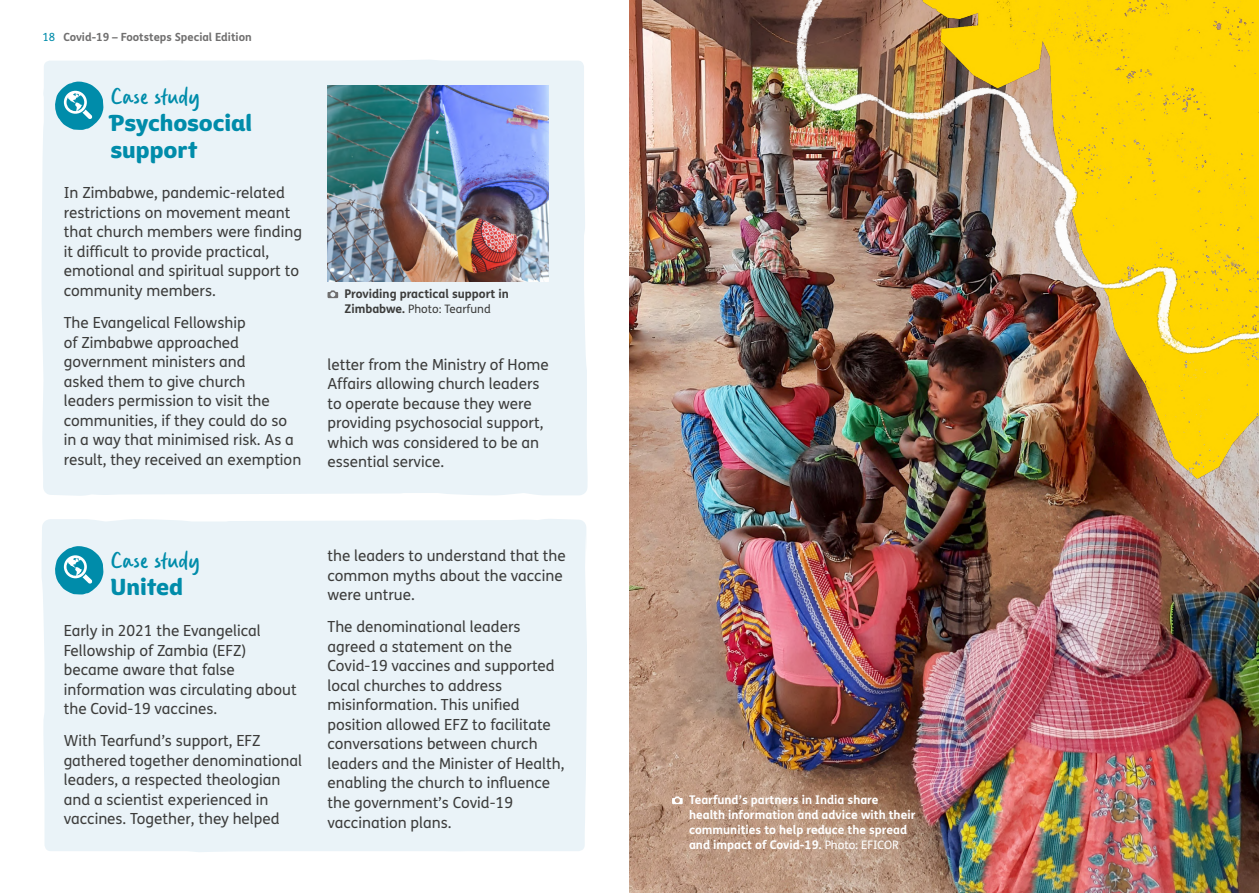
<style>
.page{position:relative;width:1259px;height:893px;background:#fff}
.page>*{position:absolute;margin:0;border:0;box-sizing:border-box;transform-origin:0 0}
.t1{font:25.5px "Gander";color:#008caa}
.t2{font:22.5px/27px "Tearfund Sans";color:#008caa}
.t3{font:15.3px/19.5px "FS Me";color:#3c3c3b}
.t4{font:700 12px/15px "FS Me";color:#fff}
.t5{font:700 12px "FS Me";color:#3c3c3b}
.t6{font:11.7px "FS Me";color:#3c3c3b}
.t7{font:700 11.25px "FS Me";color:#706f6f}
.s1{font-weight:400;color:#008caa}
.s2{font-weight:700;font-size:12px}
.s3{font-weight:400;font-size:11.7px}
</style>
<div class="page">
<div style="left:42px;top:60px;width:545px;height:436px;background:#eaf3f8"></div>
<div style="left:42px;top:519px;width:545px;height:333px;background:#eaf3f8"></div>
<svg style="left:55px;top:81px;width:49px;height:49px;background:#56b2c6"></svg>
<svg style="left:55px;top:546px;width:49px;height:48px;background:#54b1c6"></svg>
<img style="left:327px;top:85px;width:222px;height:196px">
<svg style="left:327px;top:290px;width:11px;height:8px"></svg>
<img style="left:629px;top:0;width:630px;height:893px">
<svg style="left:672px;top:796px;width:10px;height:8px"></svg>
<img style="left:780px;top:391px;width:479px;height:100px">
<img style="left:774px;top:0;width:485px;height:391px">
<p class="t7" style="left:43px;top:29px;width:211px"><span class="s1">18</span> Covid-19 – Footsteps Special Edition</p>
<h1 class="t1" style="left:111px;top:82px;width:91px">Case study</h1>
<h2 class="t2" style="left:111px;top:107px;width:143px">Psychosocial support</h2>
<p class="t3" style="left:64px;top:183px;width:240px">In Zimbabwe, pandemic-related restrictions on movement meant that church members were finding it difficult to provide practical, emotional and spiritual support to community members.</p>
<p class="t3" style="left:64px;top:313px;width:239px">The Evangelical Fellowship<br>of Zimbabwe approached government ministers and<br>asked them to give church<br>leaders permission to visit the communities, if they could do so in a way that minimised risk. As a result, they received an exemption</p>
<p class="t5" style="left:344px;top:285px;width:166px">Providing practical support in</p>
<p class="t6" style="left:344px;top:301px;width:148px"><span class="s2">Zimbabwe.</span> Photo: Tearfund</p>
<p class="t3" style="left:327px;top:354px;width:223px">letter from the Ministry of Home<br>Affairs allowing church leaders to operate because they were providing psychosocial support, which was considered to be an essential service.</p>
<h1 class="t1" style="left:111px;top:547px;width:91px">Case study</h1>
<h2 class="t2" style="left:111px;top:571px;width:74px">United</h2>
<p class="t3" style="left:64px;top:621px;width:234px">Early in 2021 the Evangelical<br>Fellowship of Zambia (EFZ) became aware that false information was circulating about the Covid-19 vaccines.</p>
<p class="t3" style="left:64px;top:731px;width:240px">With Tearfund’s support, EFZ gathered together denominational leaders, a respected theologian and a scientist experienced in vaccines. Together, they helped</p>
<p class="t3" style="left:327px;top:546px;width:240px">the leaders to understand that the common myths about the vaccine were untrue.</p>
<p class="t3" style="left:327px;top:617px;width:238px">The denominational leaders agreed a statement on the<br>Covid-19 vaccines and supported local churches to address misinformation. This unified position allowed EFZ to facilitate conversations between church leaders and the Minister of Health, enabling the church to influence the government’s Covid-19 vaccination plans.</p>
<p class="t4" style="left:689px;top:792px;width:228px">Tearfund’s partners in India share health information and advice with their communities to help reduce the spread and impact of Covid-19. <span class="s3">Photo: EFICOR</span></p>
</div>
